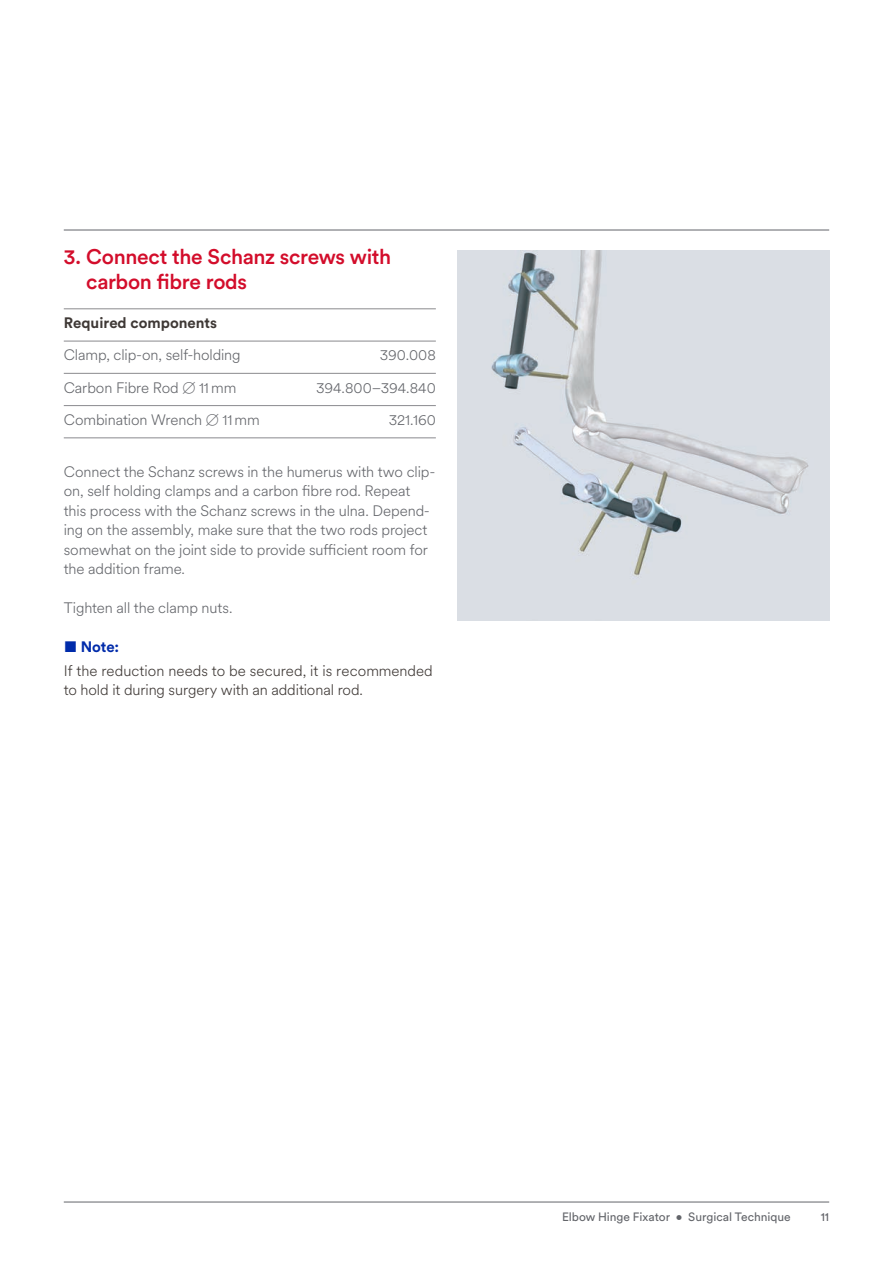
<style>
.page{position:relative;width:893px;height:1263px;background:#fff}
.page>*{position:absolute;margin:0;border:0;box-sizing:border-box;transform-origin:0 0}
._04_Step_Number_Copy{font:500 21px/25.5px "J&J Circular";letter-spacing:-.015em;color:#d30d2b}
._07_Body_Copy{font:300 15px/19.5px "J&J Circular";letter-spacing:-.005em;color:#63656a}
._09_Instrument_Rule{font:300 15px "J&J Circular";letter-spacing:-.005em;color:#63656a}
._11_Text_Call_Out{font:300 15px/19.5px "J&J Circular";letter-spacing:-.005em;color:#3e3835}
._09_Instrument_Title{font:700 15px "J&J Circular";color:#3e3835}
.t1{font:700 15px "J&J Circular";color:#002baa}
.t2{font:12px "J&J Circular";color:#63656a}
.s1{font-family:"Universal Newswith Comm Pi";font-weight:400}
</style>
<div class="page">
<img style="left:457px;top:251px;width:372px;height:370px">
<hr style="left:64px;top:309px;width:372px;height:1px;background:#8a8a8e">
<hr style="left:64px;top:341px;width:372px;height:1px;background:#8a8a8e">
<hr style="left:64px;top:373px;width:372px;height:1px;background:#8a8a8e">
<hr style="left:64px;top:405px;width:372px;height:1px;background:#8a8a8e">
<hr style="left:64px;top:438px;width:372px;height:1px;background:#8a8a8e">
<hr style="left:64px;top:230px;width:765px;height:1px;background:#63656a">
<hr style="left:64px;top:1202px;width:765px;height:1px;background:#63656a">
<p class="_04_Step_Number_Copy" style="left:86px;top:243px;width:306px;text-indent:-22px">3. Connect the Schanz screws with carbon fibre rods</p>
<p class="_09_Instrument_Title" style="left:64px;top:313px;width:155px">Required components</p>
<p class="_09_Instrument_Rule" style="left:64px;top:345px;width:178px">Clamp, clip-on, self-holding</p>
<p class="_09_Instrument_Rule" style="left:380px;top:345px;width:57px">390.008</p>
<p class="_09_Instrument_Rule" style="left:64px;top:377px;width:174px">Carbon Fibre Rod <span class="s1">B</span> 11 mm</p>
<p class="_09_Instrument_Rule" style="left:316px;top:377px;width:121px">394.800–394.840</p>
<p class="_09_Instrument_Rule" style="left:64px;top:410px;width:198px">Combination Wrench <span class="s1">B</span> 11 mm</p>
<p class="_09_Instrument_Rule" style="left:389px;top:410px;width:49px">321.160</p>
<p class="_07_Body_Copy" style="left:64px;top:461px;width:373px">Connect the Schanz screws in the humerus with two clip&shy;on, self holding clamps and a carbon fibre rod. Repeat this process with the Schanz screws in the ulna. Depend&shy;ing on the assembly, make sure that the two rods project somewhat on the joint side to provide sufficient room for the addition frame.</p>
<p class="_07_Body_Copy" style="left:64px;top:598px;width:170px">Tighten all the clamp nuts.</p>
<p class="t1" style="left:64px;top:637px;width:57px">■ Note:</p>
<p class="_11_Text_Call_Out" style="left:64px;top:660px;width:370px">If the reduction needs to be secured, it is recommended to hold it during surgery with an additional rod.</p>
<p class="t2" style="left:562px;top:1208px;width:230px">Elbow Hinge Fixator • Surgical Technique</p>
<p class="t2" style="left:821px;top:1208px;width:10px">11</p>
</div>
